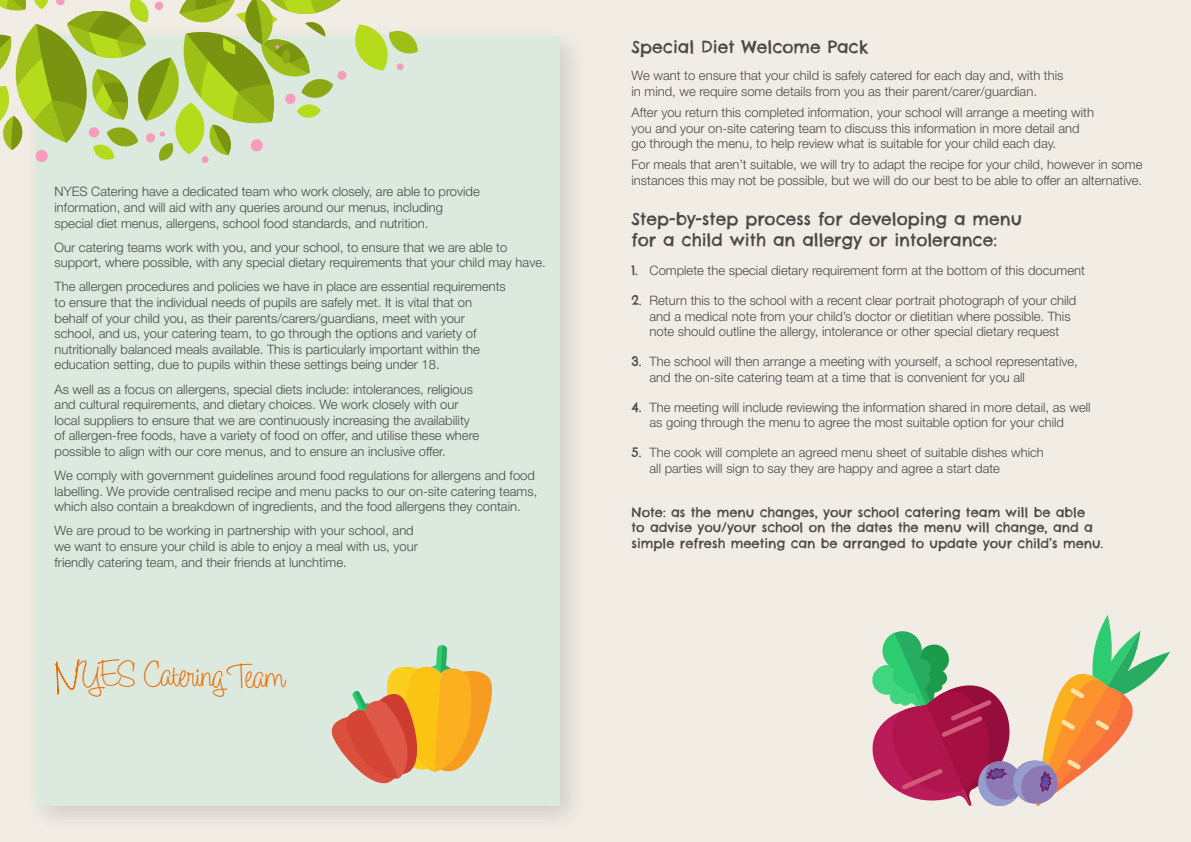
<style>
.page{position:relative;width:1191px;height:842px;background:#fff}
.page>*{position:absolute;margin:0;border:0;box-sizing:border-box;transform-origin:0 0}
.t1{font:47.4px "Sadey Ann";color:#ed6900}
.t2{font:17px/20.4px "Chelsea Market Pro";color:#4a4a49}
.t3{font:300 13px/15.6px "Helvetica Neue LT Std";color:#4a4a49}
.t4{font:13px/15.6px "Chelsea Market Pro";color:#4a4a49}
.s1{font-family:"Lindsey Signature";font-size:28.3px}
.s2{font-family:"Chelsea Market Pro";font-weight:400}
</style>
<div class="page">
<div style="left:0;top:0;width:595px;height:842px;background:#f1ece4"></div>
<div style="left:22px;top:22px;width:568px;height:814px;background:#000;opacity:.17"></div>
<div style="left:36px;top:36px;width:523px;height:770px;background:#d6e9dd"></div>
<div style="left:595px;top:0;width:596px;height:842px;background:#f1ece4"></div>
<svg style="left:353px;top:24px;width:65px;height:47px"></svg>
<svg style="left:0;top:0;width:347px;height:164px"></svg>
<svg style="left:872px;top:615px;width:298px;height:191px"></svg>
<svg style="left:331px;top:645px;width:161px;height:139px"></svg>
<p class="t3" style="left:55px;top:184px;width:427px">NYES Catering have a dedicated team who work closely, are able to provide information, and will aid with any queries around our menus, including special diet menus, allergens, school food standards, and nutrition.</p>
<p class="t3" style="left:55px;top:239px;width:492px">Our catering teams work with you, and your school, to ensure that we are able to support, where possible, with any special dietary requirements that your child may have.</p>
<p class="t3" style="left:55px;top:279px;width:453px">The allergen procedures and policies we have in place are essential requirements to ensure that the individual needs of pupils are safely met. It is vital that on behalf of your child you, as their parents/carers/guardians, meet with your school, and us, your catering team, to go through the options and variety of nutritionally balanced meals available. This is particularly important within the education setting, due to pupils within these settings being under 18.</p>
<p class="t3" style="left:55px;top:381px;width:426px">As well as a focus on allergens, special diets include: intolerances, religious and cultural requirements, and dietary choices. We work closely with our local suppliers to ensure that we are continuously increasing the availability of allergen-free foods, have a variety of food on offer, and utilise these where possible to align with our core menus, and to ensure an inclusive offer.</p>
<p class="t3" style="left:55px;top:467px;width:484px">We comply with government guidelines around food regulations for allergens and food labelling. We provide centralised recipe and menu packs to our on-site catering teams, which also contain a breakdown of ingredients, and the food allergens they contain.</p>
<p class="t3" style="left:55px;top:523px;width:365px">We are proud to be working in partnership with your school, and we want to ensure your child is able to enjoy a meal with us, your friendly catering team, and their friends at lunchtime.</p>
<p class="t1" style="left:56px;top:650px;width:231px;rotate:1deg"><span class="s1">N</span>YES Catering Team</p>
<p class="t2" style="left:631px;top:37px;width:238px">Special Diet Welcome Pack</p>
<p class="t3" style="left:631px;top:67px;width:433px">We want to ensure that your child is safely catered for each day and, with this in mind, we require some details from you as their parent/carer/guardian.</p>
<p class="t3" style="left:631px;top:104px;width:464px">After you return this completed information, your school will arrange a meeting with you and your on-site catering team to discuss this information in more detail and go through the menu, to help review what is suitable for your child each day.</p>
<p class="t3" style="left:631px;top:157px;width:512px">For meals that aren’t suitable, we will try to adapt the recipe for your child, however in some instances this may not be possible, but we will do our best to be able to offer an alternative.</p>
<p class="t2" style="left:631px;top:209px;width:392px">Step-by-step process for developing a menu for a child with an allergy or intolerance:</p>
<p class="t3" style="left:631px;top:263px;width:455px"><span class="s2">1.</span> Complete the special dietary requirement form at the bottom of this document</p>
<p class="t3" style="left:649px;top:293px;width:428px;text-indent:-18px"><span class="s2">2.</span> Return this to the school with a recent clear portrait photograph of your child and a medical note from your child’s doctor or dietitian where possible. This note should outline the allergy, intolerance or other special dietary request</p>
<p class="t3" style="left:649px;top:353px;width:430px;text-indent:-18px"><span class="s2">3.</span> The school will then arrange a meeting with yourself, a school representative, and the on-site catering team at a time that is convenient for you all</p>
<p class="t3" style="left:649px;top:399px;width:442px;text-indent:-18px"><span class="s2">4.</span> The meeting will include reviewing the information shared in more detail, as well as going through the menu to agree the most suitable option for your child</p>
<p class="t3" style="left:649px;top:444px;width:396px;text-indent:-18px"><span class="s2">5.</span> The cook will complete an agreed menu sheet of suitable dishes which all parties will sign to say they are happy and agree a start date</p>
<p class="t4" style="left:631px;top:504px;width:473px">Note: as the menu changes, your school catering team will be able<br>to advise you/your school on the dates the menu will change, and a simple refresh meeting can be arranged to update your child’s menu.</p>
</div>
